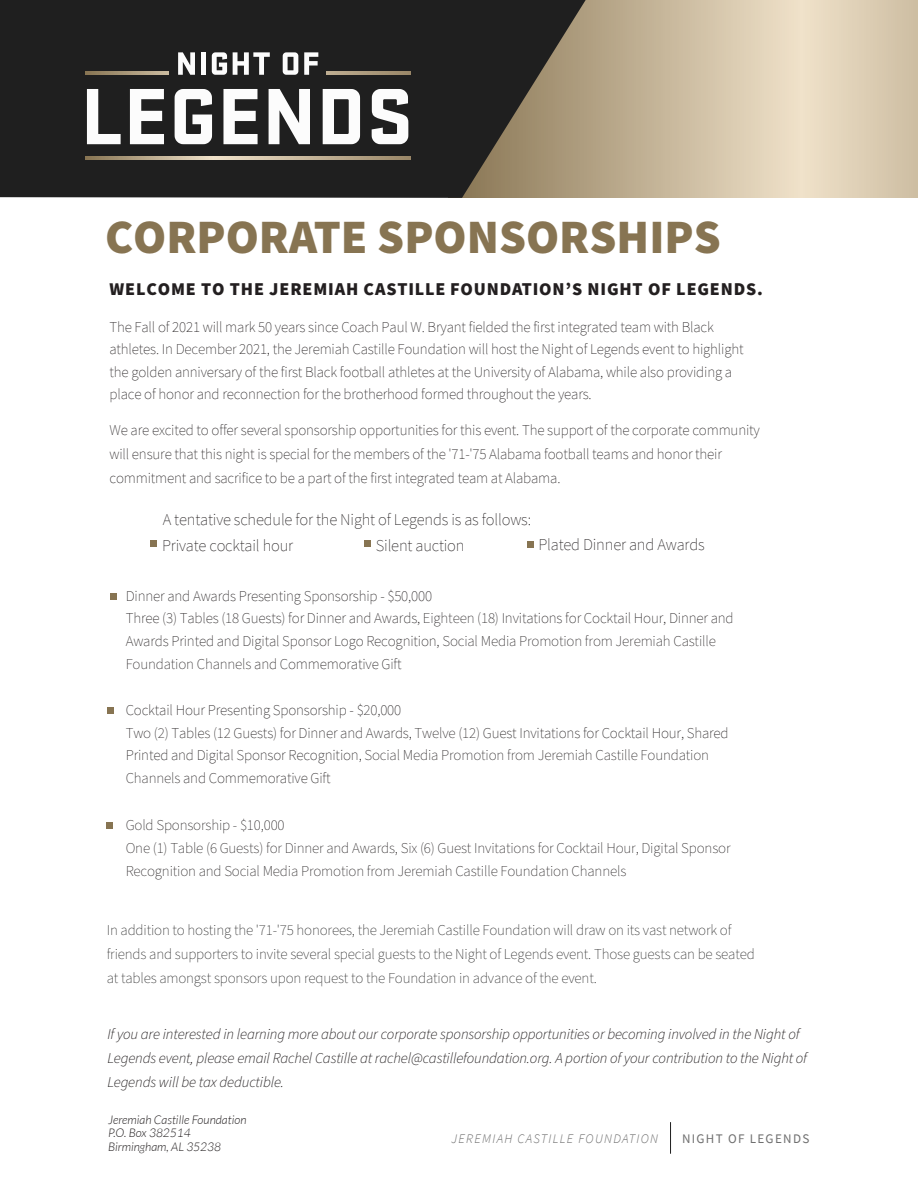
<style>
.page{position:relative;width:918px;height:1188px;background:#fff}
.page>*{position:absolute;margin:0;border:0;box-sizing:border-box;transform-origin:0 0}
.t1{font:900 48px "Source Sans Pro";color:#877452}
.t2{font:900 18px "Source Sans Pro";letter-spacing:.045em;color:#231f20}
.t3{font:200 16.5px/25.8px "Source Sans Pro";letter-spacing:-.01em;color:#231f20}
.t4{font:200 15px/22.6px "Source Sans Pro";letter-spacing:-.01em;color:#231f20}
.t5{font:200 15px/24.2px "Source Sans Pro";letter-spacing:-.01em;color:#272727}
.t6{font:italic 300 15px/24.2px "Source Sans Pro";letter-spacing:-.01em;color:#231f20}
.t7{font:italic 300 13.05px "Source Sans Pro";letter-spacing:.1em;color:#6f6f6f}
.t8{font:13.05px "Source Sans Pro";letter-spacing:.1em;color:#6f6f6f}
.t9{font:italic 300 12px "Lato";color:#231f20}
</style>
<div class="page">
<svg style="left:110px;top:593px;width:6px;height:6px"></svg>
<div style="left:364px;top:541px;width:7px;height:6px;background:#877452"></div>
<div style="left:107px;top:707px;width:7px;height:7px;background:#877452"></div>
<div style="left:150px;top:541px;width:7px;height:6px;background:#877452"></div>
<div style="left:527px;top:541px;width:7px;height:7px;background:#877452"></div>
<svg style="left:0;top:0;width:586px;height:198px;fill:#1f1f1f"></svg>
<svg style="left:73px;top:85px;width:142px;height:59px"></svg>
<svg style="left:223px;top:85px;width:36px;height:59px"></svg>
<svg style="left:269px;top:85px;width:91px;height:59px"></svg>
<svg style="left:372px;top:89px;width:36px;height:55px"></svg>
<svg style="left:177px;top:52px;width:50px;height:23px"></svg>
<svg style="left:233px;top:52px;width:37px;height:23px"></svg>
<svg style="left:283px;top:52px;width:15px;height:23px"></svg>
<svg style="left:304px;top:52px;width:14px;height:23px"></svg>
<svg style="left:85px;top:72px;width:84px;height:3px"></svg>
<svg style="left:327px;top:72px;width:83px;height:3px"></svg>
<svg style="left:85px;top:156px;width:325px;height:3px"></svg>
<hr style="left:670px;top:1122px;width:1px;height:32px;background:#1f1f1f">
<div style="left:107px;top:822px;width:6px;height:7px;background:#877452"></div>
<p class="t1" style="left:105px;top:204px;width:617px">CORPORATE SPONSORSHIPS</p>
<p class="t2" style="left:110px;top:277px;width:655px">WELCOME TO THE JEREMIAH CASTILLE FOUNDATION’S NIGHT OF LEGENDS.</p>
<p class="t4" style="left:110px;top:316px;width:636px;line-height:22.2px">The Fall of 2021 will mark 50 years since Coach Paul W. Bryant fielded the first integrated team with Black athletes. In December 2021, the Jeremiah Castille Foundation will host the Night of Legends event to highlight the golden anniversary of the first Black football athletes at the University of Alabama, while also providing a place of honor and reconnection for the brotherhood formed throughout the years.</p>
<p class="t4" style="left:110px;top:418px;width:652px;line-height:24.2px">We are excited to offer several sponsorship opportunities for this event. The support of the corporate community will ensure that this night is special for the members of the '71-'75 Alabama football teams and honor their commitment and sacrifice to be a part of the first integrated team at Alabama.</p>
<p class="t3" style="left:162px;top:507px;width:371px">A tentative schedule for the Night of Legends is as follows:<br>Private cocktail hour</p>
<p class="t3" style="left:376px;top:533px;width:90px">Silent auction</p>
<p class="t3" style="left:538px;top:531px;width:168px">Plated Dinner and Awards</p>
<p class="t4" style="left:126px;top:585px;width:609px">Dinner and Awards Presenting Sponsorship - $50,000<br>Three (3) Tables (18 Guests) for Dinner and Awards, Eighteen (18) Invitations for Cocktail Hour, Dinner and Awards Printed and Digital Sponsor Logo Recognition, Social Media Promotion from Jeremiah Castille Foundation Channels and Commemorative Gift</p>
<p class="t4" style="left:126px;top:699px;width:604px">Cocktail Hour Presenting Sponsorship - $20,000<br>Two (2) Tables (12 Guests) for Dinner and Awards, Twelve (12) Guest Invitations for Cocktail Hour, Shared Printed and Digital Sponsor Recognition, Social Media Promotion from Jeremiah Castille Foundation Channels and Commemorative Gift</p>
<p class="t4" style="left:126px;top:814px;width:606px">Gold Sponsorship - $10,000<br>One (1) Table (6 Guests) for Dinner and Awards, Six (6) Guest Invitations for Cocktail Hour, Digital Sponsor<br>Recognition and Social Media Promotion from Jeremiah Castille Foundation Channels</p>
<p class="t5" style="left:107px;top:918px;width:650px">In addition to hosting the '71-'75 honorees, the Jeremiah Castille Foundation will draw on its vast network of friends and supporters to invite several special guests to the Night of Legends event. Those guests can be seated at tables amongst sponsors upon request to the Foundation in advance of the event.</p>
<p class="t6" style="left:107px;top:1022px;width:701px">If you are interested in learning more about our corporate sponsorship opportunities or becoming involved in the Night of<br>Legends event, please email Rachel Castille at rachel@castillefoundation.org. A portion of your contribution to the Night of<br>Legends will be tax deductible.</p>
<p class="t9" style="left:108px;top:1113px;width:140px">Jeremiah Castille Foundation</p>
<p class="t9" style="left:108px;top:1126px;width:84px">P.O. Box 382514</p>
<p class="t9" style="left:108px;top:1140px;width:115px">Birmingham, AL 35238</p>
<p class="t7" style="left:451px;top:1131px;width:208px">JEREMIAH CASTILLE FOUNDATION</p>
<p class="t8" style="left:682px;top:1130px;width:129px">NIGHT OF LEGENDS</p>
</div>
